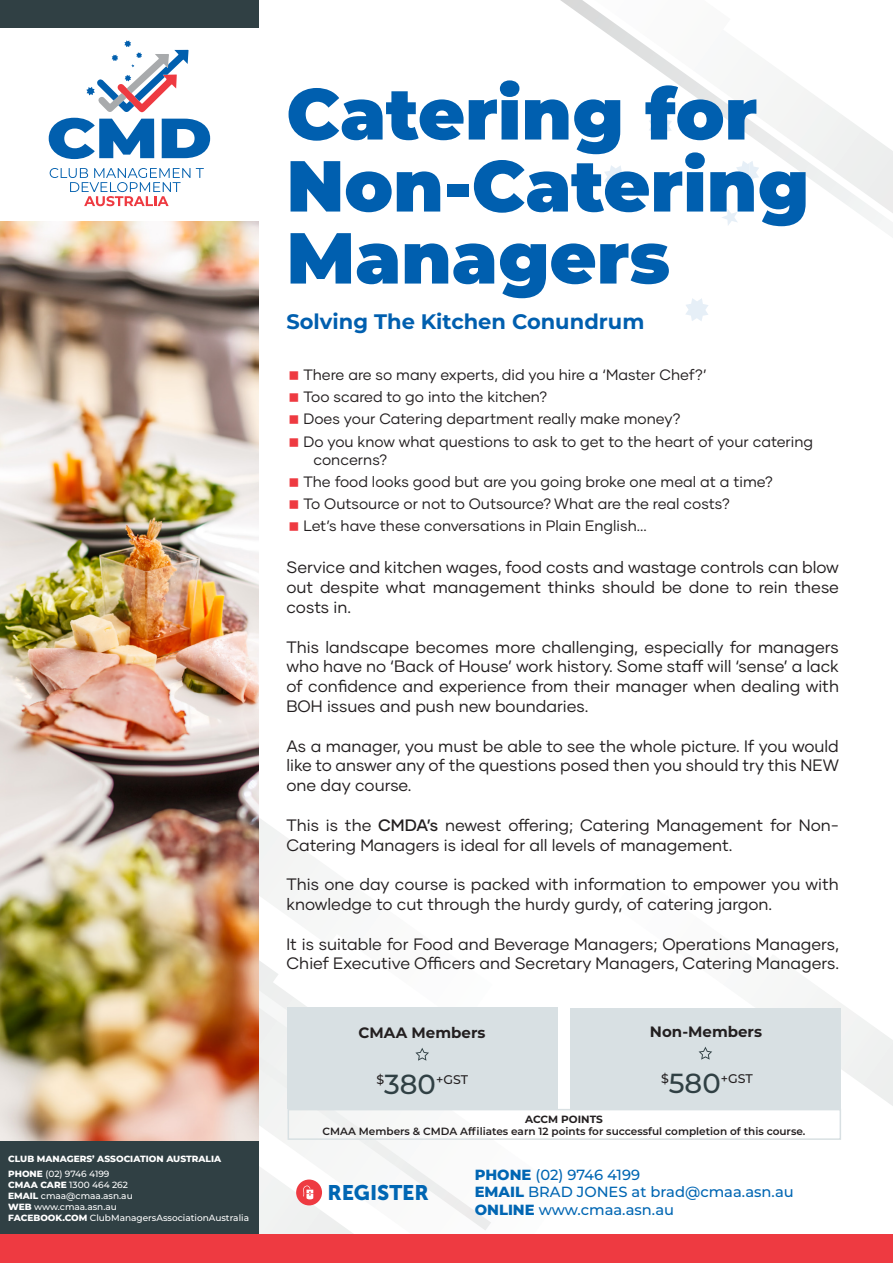
<style>
.page{position:relative;width:893px;height:1263px;background:#fff}
.page>*{position:absolute;margin:0;border:0;box-sizing:border-box;transform-origin:0 0}
.t1{font:900 72px "Montserrat";color:#005faf}
.Title_3_Orange{font:700 21px "Montserrat";color:#005faf}
.Title_3_Orange-2{font:21px "Museo Sans 900";letter-spacing:-.005em;color:#0166b3}
.Title_3_Orange-3{font:16.5px/19.8px "Gilmer";color:#231f20;text-align:justify}
.t2{font:15px/18px "Gilmer";color:#231f20}
.t3{font:700 15px "Montserrat";color:#231f20}
.t4{font:500 14.7px "Montserrat";color:#0166b3}
._22_C_Roboto{font:500 12.6px "Montserrat";letter-spacing:-.005em;color:#231f20}
._8_12_Bullets_Source{font:600 10.5px "Montserrat";color:#231f20}
._8_12_Bullets_Source-2{font:700 10.5px "Montserrat";color:#231f20}
.t5{font:500 9px "Montserrat";color:#fff}
.t6{font:800 9px "Montserrat";color:#fff}
.s1{font-weight:800}
.s2{font-weight:500}
.s3{font-size:27.6px;color:#304044}
</style>
<div class="page">
<svg style="left:805px;top:988px;width:88px;height:118px"></svg>
<div style="left:570px;top:1008px;width:271px;height:101px;background:#d8e0e3"></div>
<svg style="left:259px;top:818px;width:61px;height:152px"></svg>
<svg style="left:259px;top:981px;width:136px;height:253px"></svg>
<img style="left:560px;top:0;width:333px;height:226px">
<svg style="left:49px;top:40px;width:161px;height:119px"></svg>
<svg style="left:196px;top:168px;width:8px;height:10px"></svg>
<svg style="left:50px;top:168px;width:140px;height:38px"></svg>
<div style="left:0;top:1140px;width:259px;height:94px;background:#304044"></div>
<div style="left:0;top:1234px;width:893px;height:29px;background:#ee3a41"></div>
<div style="left:296px;top:1179px;width:26px;height:26px;background:#ee3a41;border-radius:50%"></div>
<svg style="left:303px;top:1185px;width:10px;height:14px"></svg>
<img style="left:0;top:221px;width:259px;height:919px">
<div style="left:288px;top:1007px;width:270px;height:102px;background:#d8e0e3"></div>
<svg style="left:415px;top:1048px;width:14px;height:13px"></svg>
<svg style="left:699px;top:1047px;width:13px;height:13px"></svg>
<div style="left:288px;top:1109px;width:553px;height:31px;border:2px solid #d8e0e3"></div>
<div style="left:0;top:0;width:259px;height:27px;background:#304044"></div>
<svg style="left:604px;top:165px;width:23px;height:24px"></svg>
<svg style="left:649px;top:114px;width:23px;height:23px"></svg>
<svg style="left:736px;top:161px;width:23px;height:23px"></svg>
<svg style="left:686px;top:298px;width:22px;height:23px"></svg>
<svg style="left:721px;top:209px;width:17px;height:17px"></svg>
<p class="t6" style="left:8px;top:1153px;width:214px">CLUB MANAGERS’ ASSOCIATION AUSTRALIA</p>
<p class="t5" style="left:8px;top:1168px;width:103px"><span class="s1">PHONE</span> (02) 9746 4199</p>
<p class="t5" style="left:8px;top:1179px;width:121px"><span class="s1">CMAA CARE</span> 1300 464 262</p>
<p class="t5" style="left:8px;top:1189px;width:126px"><span class="s1">EMAIL</span> cmaa@cmaa.asn.au</p>
<p class="t5" style="left:8px;top:1200px;width:110px"><span class="s1">WEB</span> www.cmaa.asn.au</p>
<p class="t5" style="left:8px;top:1211px;width:242px"><span class="s1">FACEBOOK.COM</span> ClubManagersAssociationAustralia</p>
<p class="t1" style="left:286px;top:60px;width:472px">Catering for</p>
<p class="t1" style="left:286px;top:132px;width:524px">Non-Catering</p>
<p class="t1" style="left:286px;top:204px;width:385px">Managers</p>
<p class="Title_3_Orange" style="left:286px;top:307px;width:359px">Solving The Kitchen Conundrum</p>
<p class="t2" style="left:303px;top:365px;width:405px">There are so many experts, did you hire a ‘Master Chef?’</p>
<p class="t2" style="left:303px;top:388px;width:246px">Too scared to go into the kitchen?</p>
<p class="t2" style="left:303px;top:410px;width:379px">Does your Catering department really make money?</p>
<p class="t2" style="left:313px;top:432px;width:501px;text-indent:-10px">Do you know what questions to ask to get to the heart of your catering concerns?</p>
<p class="t2" style="left:303px;top:472px;width:471px">The food looks good but are you going broke one meal at a time?</p>
<p class="t2" style="left:303px;top:495px;width:428px">To Outsource or not to Outsource? What are the real costs?</p>
<p class="t2" style="left:303px;top:517px;width:345px">Let’s have these conversations in Plain English...</p>
<p class="Title_3_Orange-3" style="left:286px;top:557px;width:554px">Service and kitchen wages, food costs and wastage controls can blow out despite what management thinks should be done to rein these costs in.</p>
<p class="Title_3_Orange-3" style="left:286px;top:637px;width:554px">This landscape becomes more challenging, especially for managers who have no ‘Back of House’ work history. Some staff will ‘sense’ a lack of confidence and experience from their manager when dealing with BOH issues and push new boundaries.</p>
<p class="Title_3_Orange-3" style="left:286px;top:736px;width:554px">As a manager, you must be able to see the whole picture. If you would like to answer any of the questions posed then you should try this NEW one day course.</p>
<p class="Title_3_Orange-3" style="left:286px;top:815px;width:554px">This is the <span class="s2">CMDA’s</span> newest offering; Catering Management for Non-<br>Catering Managers is ideal for all levels of management.</p>
<p class="Title_3_Orange-3" style="left:286px;top:874px;width:554px">This one day course is packed with information to empower you with knowledge to cut through the hurdy gurdy, of catering jargon.</p>
<p class="Title_3_Orange-3" style="left:286px;top:934px;width:554px">It is suitable for Food and Beverage Managers; Operations Managers,<br>Chief Executive Officers and Secretary Managers, Catering Managers.</p>
<p class="t3" style="left:359px;top:1021px;width:128px">CMAA Members</p>
<p class="_22_C_Roboto" style="left:376px;top:1070px;width:93px">$<span class="s3">380</span>+GST</p>
<p class="t3" style="left:650px;top:1020px;width:114px">Non-Members</p>
<p class="_22_C_Roboto" style="left:661px;top:1069px;width:93px">$<span class="s3">580</span>+GST</p>
<p class="_8_12_Bullets_Source-2" style="left:525px;top:1111px;width:79px">ACCM POINTS</p>
<p class="_8_12_Bullets_Source" style="left:322px;top:1123px;width:485px">CMAA Members &amp; CMDA Affiliates earn 12 points for successful completion of this course.</p>
<p class="Title_3_Orange-2" style="left:328px;top:1180px;width:103px">REGISTER</p>
<p class="t4" style="left:475px;top:1164px;width:167px"><span class="s1">PHONE</span> (02) 9746 4199</p>
<p class="t4" style="left:475px;top:1182px;width:321px"><span class="s1">EMAIL</span> BRAD JONES at brad@cmaa.asn.au</p>
<p class="t4" style="left:475px;top:1199px;width:201px"><span class="s1">ONLINE</span> www.cmaa.asn.au</p>
</div>
